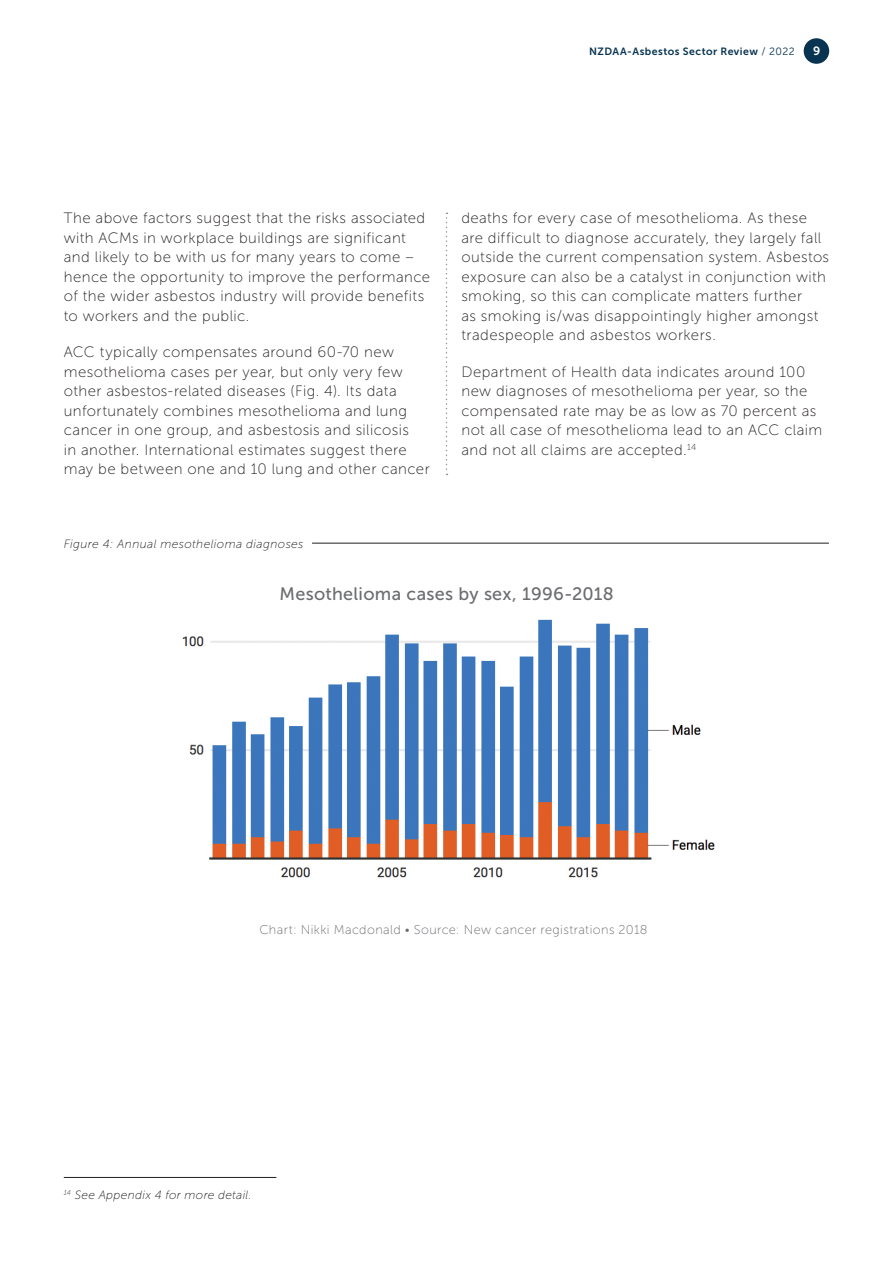
<style>
.page{position:relative;width:893px;height:1263px;background:#fff}
.page>*{position:absolute;margin:0;border:0;box-sizing:border-box;transform-origin:0 0}
.t1{font:18px "Museo Sans 500";letter-spacing:.015em;color:#6c6d70}
.t2{font:15px/19.5px "Museo Sans 100";letter-spacing:.03em;color:#231f20}
.t3{font:12.75px "Museo Sans 100";letter-spacing:.03em;color:#6c6d70}
.t4{font:italic 12px "Museo Sans 100";letter-spacing:.03em;color:#231f20}
.t5{font:12px "Museo Sans 700";color:#fff}
.t6{font:10.5px "Museo Sans 700";letter-spacing:.045em;color:#083451}
.s1{font-family:"Museo Sans 300"}
</style>
<div class="page">
<div style="left:804px;top:38px;width:25px;height:26px;background:#083451;border-radius:50%"></div>
<hr style="left:64px;top:1177px;width:212px;height:1px;background:#231f20">
<hr style="left:312px;top:543px;width:517px;height:1px;background:#231f20">
<svg style="left:446px;top:213px;width:1px;height:262px"></svg>
<img style="left:182px;top:619px;width:533px;height:259px">
<p class="t6" style="left:589px;top:45px;width:207px">NZDAA-Asbestos Sector Review <span class="s1">/ 2022</span></p>
<p class="t5" style="left:813px;top:44px;width:9px">9</p>
<p class="t2" style="left:64px;top:208px;width:368px">The above factors suggest that the risks associated with ACMs in workplace buildings are significant and likely to be with us for many years to come – hence the opportunity to improve the performance of the wider asbestos industry will provide benefits to workers and the public.</p>
<p class="t2" style="left:64px;top:342px;width:367px">ACC typically compensates around 60-70 new mesothelioma cases per year, but only very few other asbestos-related diseases (Fig. 4). Its data unfortunately combines mesothelioma and lung cancer in one group, and asbestosis and silicosis<br>in another. International estimates suggest there may be between one and 10 lung and other cancer</p>
<p class="t2" style="left:461px;top:208px;width:369px">deaths for every case of mesothelioma. As these are difficult to diagnose accurately, they largely fall outside the current compensation system. Asbestos exposure can also be a catalyst in conjunction with smoking, so this can complicate matters further<br>as smoking is/was disappointingly higher amongst tradespeople and asbestos workers.</p>
<p class="t2" style="left:461px;top:362px;width:362px">Department of Health data indicates around 100 new diagnoses of mesothelioma per year, so the compensated rate may be as low as 70 percent as not all case of mesothelioma lead to an ACC claim and not all claims are accepted.<sup>14</sup></p>
<p class="t4" style="left:64px;top:537px;width:241px">Figure 4: Annual mesothelioma diagnoses</p>
<p class="t1" style="left:280px;top:584px;width:335px">Mesothelioma cases by sex, 1996-2018</p>
<p class="t3" style="left:259px;top:923px;width:390px">Chart: Nikki Macdonald • Source: New cancer registrations 2018</p>
<p class="t4" style="left:64px;top:1189px;width:189px"><sup>14</sup> See Appendix 4 for more detail.</p>
</div>
